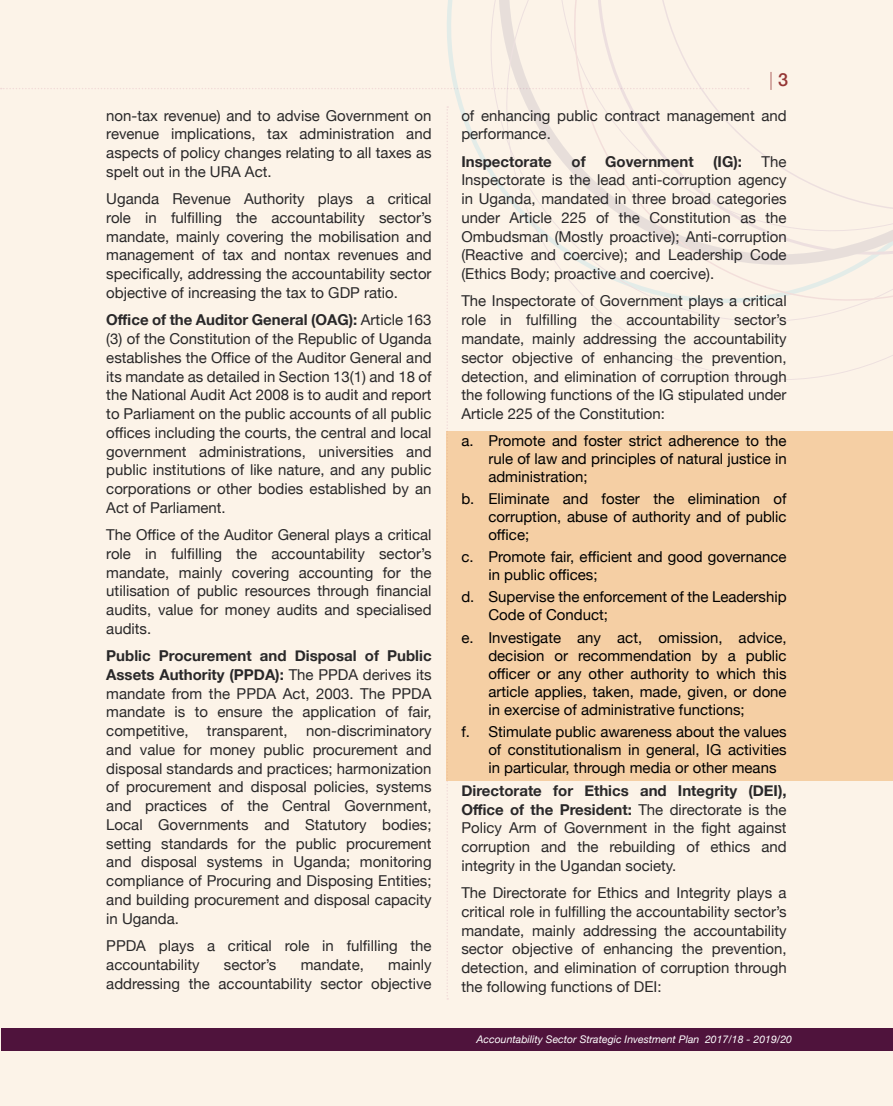
<style>
.page{position:relative;width:893px;height:1106px;background:#fff}
.page>*{position:absolute;margin:0;border:0;box-sizing:border-box;transform-origin:0 0}
.t1{font:100 18px "Helvetica Neue";color:#953635}
.t2{font:15px/18.8px "Helvetica Neue";color:#292829;text-align:justify}
.t3{font:15px/18px "Helvetica Neue";color:#000;text-align:justify}
.t4{font:700 15px "Helvetica Neue";color:#292829}
.t5{font:italic 10.5px "Helvetica Neue";color:#fff}
.s1{font-weight:700}
.s2{font-weight:500}
</style>
<div class="page">
<div style="left:1px;top:0;width:892px;height:1106px;background:#fcf3e8"></div>
<svg style="left:481px;top:0;width:412px;height:380px"></svg>
<svg style="left:549px;top:0;width:344px;height:326px"></svg>
<svg style="left:0;top:1028px;width:1px;height:22px"></svg>
<svg style="left:1px;top:88px;width:748px;height:1px"></svg>
<svg style="left:446px;top:106px;width:2px;height:893px"></svg>
<div style="left:447px;top:431px;width:446px;height:350px;background:#f5cfa4"></div>
<div style="left:1px;top:1028px;width:892px;height:22px;background:#4f133c"></div>
<p class="t2" style="left:106px;top:107px;width:327px">non-tax revenue) and to advise Government on revenue implications, tax administration and aspects of policy changes relating to all taxes as spelt out in the URA Act.</p>
<p class="t2" style="left:106px;top:190px;width:327px">Uganda Revenue Authority plays a critical role in fulfilling the accountability sector’s mandate, mainly covering the mobilisation and management of tax and nontax revenues and specifically, addressing the accountability sector objective of increasing the tax to GDP ratio.</p>
<p class="t2" style="left:106px;top:311px;width:327px"><span class="s1">Office of the Auditor General (OAG):</span> Article 163 (3) of the Constitution of the Republic of Uganda establishes the Office of the Auditor General and its mandate as detailed in Section 13(1) and 18 of the National Audit Act 2008 is to audit and report to Parliament on the public accounts of all public offices including the courts, the central and local government administrations, universities and public institutions of like nature, and any public corporations or other bodies established by an Act of Parliament.</p>
<p class="t2" style="left:106px;top:526px;width:327px">The Office of the Auditor General plays a critical role in fulfilling the accountability sector’s mandate, mainly covering accounting for the utilisation of public resources through financial audits, value for money audits and specialised audits.</p>
<p class="t2" style="left:106px;top:647px;width:327px"><span class="s1">Public Procurement and Disposal of Public Assets Authority (PPDA):</span> The PPDA derives its mandate from the PPDA Act, 2003. The PPDA mandate is to ensure the application of fair, competitive, transparent, non-discriminatory and value for money public procurement and disposal standards and practices; harmonization of procurement and disposal policies, systems and practices of the Central Government, Local Governments and Statutory bodies; setting standards for the public procurement and disposal systems in Uganda; monitoring compliance of Procuring and Disposing Entities; and building procurement and disposal capacity in Uganda.</p>
<p class="t2" style="left:106px;top:937px;width:327px">PPDA plays a critical role in fulfilling the accountability</p>
<p class="t2" style="left:106px;top:956px;width:327px;text-align:right">mainly<br>addressing the accountability sector objective</p>
<p class="t2" style="left:224px;top:956px;width:54px">sector’s</p>
<p class="t2" style="left:301px;top:956px;width:65px">mandate,</p>
<p class="t1" style="left:769px;top:66px;width:21px">| <span class="s2">3</span></p>
<p class="t2" style="left:461px;top:107px;width:327px">of enhancing public contract management and performance.</p>
<p class="t4" style="left:461px;top:149px;width:92px">Inspectorate</p>
<p class="t4" style="left:571px;top:149px;width:16px">of</p>
<p class="t4" style="left:605px;top:149px;width:90px">Government</p>
<p class="t4" style="left:713px;top:149px;width:30px">(IG):</p>
<p class="t2" style="left:461px;top:153px;width:327px;text-indent:300px">The Inspectorate is the lead anti-corruption agency in Uganda, mandated in three broad categories under Article 225 of the Constitution as the Ombudsman (Mostly proactive); Anti-corruption (Reactive and coercive); and Leadership Code (Ethics Body; proactive and coercive).</p>
<p class="t2" style="left:461px;top:292px;width:327px">The Inspectorate of Government plays a critical role in fulfilling the accountability sector’s mandate, mainly addressing the accountability sector objective of enhancing the prevention, detection, and elimination of corruption through the following functions of the IG stipulated under Article 225 of the Constitution:</p>
<p class="t3" style="left:488px;top:432px;width:300px;text-indent:-27px">a. Promote and foster strict adherence to the rule of law and principles of natural justice in administration;</p>
<p class="t3" style="left:488px;top:490px;width:300px;text-indent:-27px">b. Eliminate and foster the elimination of corruption, abuse of authority and of public office;</p>
<p class="t3" style="left:488px;top:548px;width:300px;text-indent:-27px">c. Promote fair, efficient and good governance in public offices;</p>
<p class="t3" style="left:488px;top:589px;width:300px;text-indent:-27px">d. Supervise the enforcement of the Leadership<br>Code of Conduct;</p>
<p class="t3" style="left:488px;top:629px;width:300px;text-indent:-27px">e. Investigate any act, omission, advice, decision or recommendation by a public officer or any other authority to which this article applies, taken, made, given, or done in exercise of administrative functions;</p>
<p class="t3" style="left:488px;top:723px;width:300px;text-indent:-27px">f. Stimulate public awareness about the values of constitutionalism in general, IG activities in particular, through media or other means</p>
<p class="t2" style="left:461px;top:782px;width:327px"><span class="s1">Directorate for Ethics and Integrity (DEI), Office of the President:</span> The directorate is the Policy Arm of Government in the fight against corruption and the rebuilding of ethics and integrity in the Ugandan society.</p>
<p class="t2" style="left:461px;top:884px;width:327px">The Directorate for Ethics and Integrity plays a critical role in fulfilling the accountability sector’s mandate, mainly addressing the accountability sector objective of enhancing the prevention, detection, and elimination of corruption through the following functions of DEI:</p>
<p class="t5" style="left:477px;top:1032px;width:317px">Accountability Sector Strategic Investment Plan 2017/18 - 2019/20</p>
</div>
